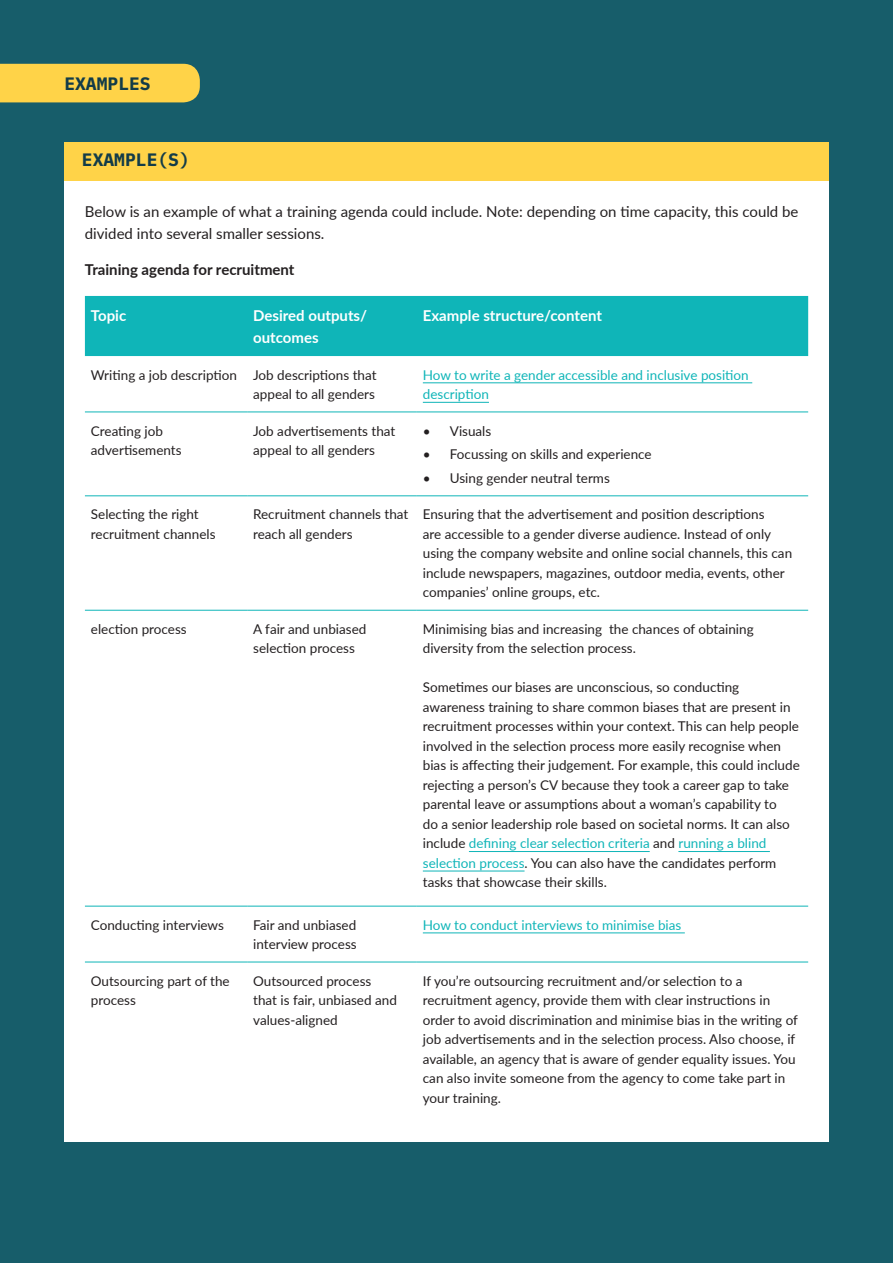
<style>
.page{position:relative;width:893px;height:1263px;background:#175d6a}
.page>*{position:absolute;margin:0;border:0;box-sizing:border-box;transform-origin:0 0}
.Heading_2__Captions{font:700 18px "IBM Plex Mono";color:#133c48}
.Numbered_Points{font:15px/22.5px "Lato";color:#231f20}
.t1{font:700 15px/22.5px "Lato";color:#fff}
.Numbered_Points-2{font:700 15px "Lato";color:#231f20}
.Numbered_Points-3{font:13.5px/19.5px "Lato";color:#231f20}
.Heading_2__Captions-2{font:13.5px/19.5px "Lato";color:#231f20}
.Numbered_Points-4{font:13.5px/19.5px "Lato";color:#0fb5b8}
.s1{color:#0fb5b8}
</style>
<div class="page">
<div style="left:0;top:64px;width:200px;height:38px;background:#ffd348"></div>
<div style="left:64px;top:172px;width:764px;height:970px;background:#fff"></div>
<div style="left:64px;top:142px;width:764px;height:39px;background:#ffd348"></div>
<div style="left:85px;top:296px;width:723px;height:60px;background:#0fb5b8"></div>
<hr style="left:85px;top:412px;width:162px;height:1px;background:#0fb5b8">
<hr style="left:247px;top:412px;width:170px;height:1px;background:#0fb5b8">
<hr style="left:417px;top:412px;width:391px;height:1px;background:#0fb5b8">
<hr style="left:85px;top:496px;width:162px;height:1px;background:#0fb5b8">
<hr style="left:247px;top:496px;width:170px;height:1px;background:#0fb5b8">
<hr style="left:417px;top:496px;width:391px;height:1px;background:#0fb5b8">
<hr style="left:85px;top:610px;width:162px;height:1px;background:#0fb5b8">
<hr style="left:247px;top:610px;width:170px;height:1px;background:#0fb5b8">
<hr style="left:417px;top:610px;width:391px;height:1px;background:#0fb5b8">
<hr style="left:85px;top:906px;width:162px;height:1px;background:#0fb5b8">
<hr style="left:247px;top:906px;width:170px;height:1px;background:#0fb5b8">
<hr style="left:417px;top:906px;width:391px;height:1px;background:#0fb5b8">
<hr style="left:85px;top:962px;width:162px;height:1px;background:#0fb5b8">
<hr style="left:247px;top:962px;width:170px;height:1px;background:#0fb5b8">
<hr style="left:417px;top:962px;width:391px;height:1px;background:#0fb5b8">
<hr style="left:423px;top:382px;width:329px;height:1px;background:#0fb5b8">
<hr style="left:423px;top:402px;width:66px;height:1px;background:#0fb5b8">
<hr style="left:469px;top:851px;width:181px;height:1px;background:#0fb5b8">
<hr style="left:678px;top:851px;width:92px;height:1px;background:#0fb5b8">
<hr style="left:423px;top:871px;width:102px;height:1px;background:#0fb5b8">
<hr style="left:423px;top:932px;width:262px;height:1px;background:#0fb5b8">
<p class="Heading_2__Captions" style="left:64px;top:69px;width:88px">EXAMPLES</p>
<p class="Heading_2__Captions" style="left:82px;top:146px;width:109px">EXAMPLE(S)</p>
<p class="Numbered_Points" style="left:85px;top:200px;width:715px">Below is an example of what a training agenda could include. Note: depending on time capacity, this could be divided into several smaller sessions.</p>
<p class="Numbered_Points-2" style="left:85px;top:258px;width:211px">Training agenda for recruitment</p>
<p class="t1" style="left:91px;top:303px;width:37px">Topic</p>
<p class="t1" style="left:253px;top:303px;width:116px">Desired outputs/ outcomes</p>
<p class="t1" style="left:423px;top:303px;width:181px">Example structure/content</p>
<p class="Numbered_Points-3" style="left:91px;top:364px;width:148px">Writing a job description</p>
<p class="Numbered_Points-3" style="left:253px;top:364px;width:125px">Job descriptions that appeal to all genders</p>
<p class="Numbered_Points-4" style="left:423px;top:364px;width:327px">How to write a gender accessible and inclusive position description</p>
<p class="Numbered_Points-3" style="left:91px;top:420px;width:92px">Creating job advertisements</p>
<p class="Numbered_Points-3" style="left:253px;top:420px;width:144px">Job advertisements that appeal to all genders</p>
<p class="Heading_2__Captions-2" style="left:423px;top:420px;width:70px">• Visuals</p>
<p class="Heading_2__Captions-2" style="left:423px;top:444px;width:230px">• Focussing on skills and experience</p>
<p class="Heading_2__Captions-2" style="left:423px;top:468px;width:189px">• Using gender neutral terms</p>
<p class="Numbered_Points-3" style="left:91px;top:504px;width:126px">Selecting the right recruitment channels</p>
<p class="Numbered_Points-3" style="left:253px;top:504px;width:157px">Recruitment channels that reach all genders</p>
<p class="Numbered_Points-3" style="left:423px;top:504px;width:371px">Ensuring that the advertisement and position descriptions<br>are accessible to a gender diverse audience. Instead of only using the company website and online social channels, this can include newspapers, magazines, outdoor media, events, other companies’ online groups, etc.</p>
<p class="Numbered_Points-3" style="left:91px;top:619px;width:97px">election process</p>
<p class="Numbered_Points-3" style="left:253px;top:619px;width:115px">A fair and unbiased selection process</p>
<p class="Heading_2__Captions-2" style="left:423px;top:619px;width:332px">Minimising bias and increasing the chances of obtaining diversity from the selection process.</p>
<p class="Heading_2__Captions-2" style="left:423px;top:677px;width:378px">Sometimes our biases are unconscious, so conducting awareness training to share common biases that are present in recruitment processes within your context. This can help people involved in the selection process more easily recognise when bias is affecting their judgement. For example, this could include rejecting a person’s CV because they took a career gap to take parental leave or assumptions about a woman’s capability to<br>do a senior leadership role based on societal norms. It can also include <span class="s1">defining clear selection criteria</span> and <span class="s1">running a blind selection process</span>. You can also have the candidates perform tasks that showcase their skills.</p>
<p class="Numbered_Points-3" style="left:91px;top:914px;width:135px">Conducting interviews</p>
<p class="Numbered_Points-3" style="left:253px;top:914px;width:105px">Fair and unbiased interview process</p>
<p class="Numbered_Points-4" style="left:423px;top:914px;width:260px">How to conduct interviews to minimise bias</p>
<p class="Numbered_Points-3" style="left:91px;top:970px;width:140px">Outsourcing part of the process</p>
<p class="Heading_2__Captions-2" style="left:253px;top:970px;width:145px">Outsourced process that is fair, unbiased and values-aligned</p>
<p class="Numbered_Points-3" style="left:423px;top:970px;width:377px">If you’re outsourcing recruitment and/or selection to a recruitment agency, provide them with clear instructions in order to avoid discrimination and minimise bias in the writing of job advertisements and in the selection process. Also choose, if available, an agency that is aware of gender equality issues. You can also invite someone from the agency to come take part in your training.</p>
</div>
